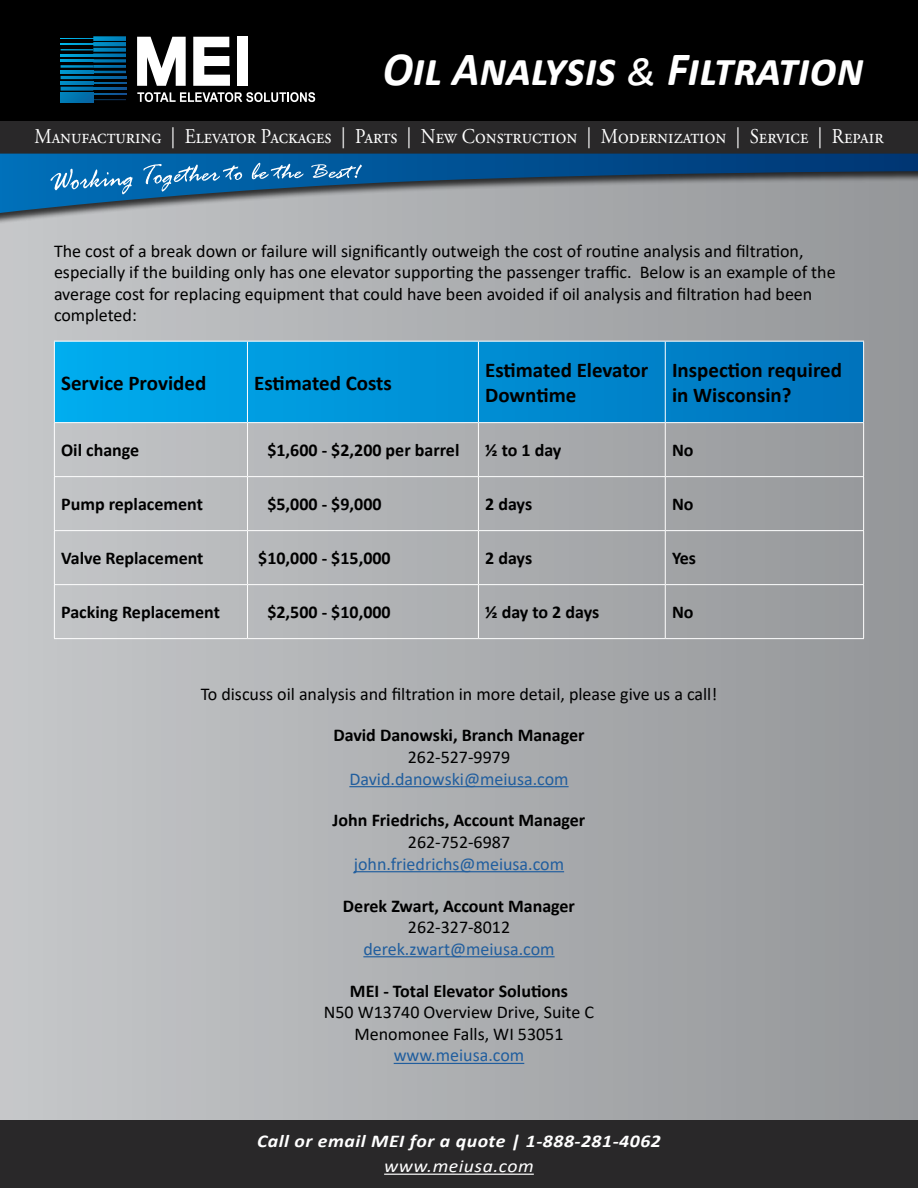
<style>
.page{position:relative;width:918px;height:1188px;background:#fff}
.page>*{position:absolute;margin:0;border:0;box-sizing:border-box;transform-origin:0 0}
.t1{font:italic 700 48px "Calibri";color:#fff;scale:.95 1}
.t2{font:700 21px/25.2px "Calibri";color:#000}
.t3{font:21px "Adobe Garamond Pro";color:#fff;scale:.9 1}
.t4{font:18px/21.6px "Calibri";color:#000}
.t5{font:700 18px "Calibri";color:#000}
.t6{font:18px "Calibri";color:#215e9e}
.t7{font:italic 700 18px "Calibri";letter-spacing:.025em;color:#fff;scale:1.1 1}
.t8{font:italic 18px "Calibri";letter-spacing:.025em;color:#fff;scale:1.1 1}
.s1{font-weight:400}
</style>
<div class="page">
<div style="left:0;top:0;width:918px;height:1188px;background:linear-gradient(to right,#c6c7ca,#949699)"></div>
<div style="left:0;top:0;width:918px;height:139px;background:#000"></div>
<svg style="left:61px;top:100px;width:32px;height:2px"></svg>
<svg style="left:61px;top:36px;width:65px;height:64px"></svg>
<svg style="left:137px;top:37px;width:49px;height:49px"></svg>
<svg style="left:193px;top:37px;width:37px;height:49px"></svg>
<div style="left:237px;top:37px;width:11px;height:49px;background:#fff"></div>
<svg style="left:137px;top:92px;width:178px;height:10px"></svg>
<div style="left:0;top:121px;width:918px;height:33px;background:#292829"></div>
<div style="left:0;top:154px;width:918px;height:71px;background:#000;opacity:.75"></div>
<svg style="left:0;top:154px;width:918px;height:59px;background:#507695"></svg>
<div style="left:0;top:1120px;width:918px;height:68px;background:#292829"></div>
<hr style="left:384px;top:1174px;width:150px;height:1px;background:#fff">
<hr style="left:349px;top:786px;width:220px;height:1px;background:#215e9e">
<hr style="left:354px;top:871px;width:210px;height:1px;background:#215e9e">
<hr style="left:363px;top:956px;width:192px;height:1px;background:#215e9e">
<hr style="left:394px;top:1063px;width:130px;height:1px;background:#215e9e">
<svg style="left:55px;top:342px;width:808px;height:80px;background:#008fd4"></svg>
<hr style="left:54px;top:341px;width:193px;height:1px;background:#fff">
<hr style="left:54px;top:342px;width:1px;height:80px;background:#fff">
<hr style="left:247px;top:341px;width:231px;height:1px;background:#fff">
<hr style="left:247px;top:342px;width:1px;height:80px;background:#fff">
<hr style="left:478px;top:341px;width:187px;height:1px;background:#fff">
<hr style="left:478px;top:342px;width:1px;height:80px;background:#fff">
<hr style="left:665px;top:341px;width:199px;height:1px;background:#fff">
<hr style="left:665px;top:342px;width:1px;height:80px;background:#fff">
<hr style="left:863px;top:342px;width:1px;height:80px;background:#fff">
<hr style="left:54px;top:422px;width:193px;height:1px;background:#fff">
<hr style="left:54px;top:423px;width:1px;height:53px;background:#fff">
<hr style="left:247px;top:422px;width:231px;height:1px;background:#fff">
<hr style="left:247px;top:423px;width:1px;height:53px;background:#fff">
<hr style="left:478px;top:422px;width:187px;height:1px;background:#fff">
<hr style="left:478px;top:423px;width:1px;height:53px;background:#fff">
<hr style="left:665px;top:422px;width:199px;height:1px;background:#fff">
<hr style="left:665px;top:423px;width:1px;height:53px;background:#fff">
<hr style="left:863px;top:423px;width:1px;height:53px;background:#fff">
<hr style="left:54px;top:476px;width:193px;height:1px;background:#fff">
<hr style="left:54px;top:477px;width:1px;height:53px;background:#fff">
<hr style="left:247px;top:476px;width:231px;height:1px;background:#fff">
<hr style="left:247px;top:477px;width:1px;height:53px;background:#fff">
<hr style="left:478px;top:476px;width:187px;height:1px;background:#fff">
<hr style="left:478px;top:477px;width:1px;height:53px;background:#fff">
<hr style="left:665px;top:476px;width:199px;height:1px;background:#fff">
<hr style="left:665px;top:477px;width:1px;height:53px;background:#fff">
<hr style="left:863px;top:477px;width:1px;height:53px;background:#fff">
<hr style="left:54px;top:530px;width:193px;height:1px;background:#fff">
<hr style="left:54px;top:531px;width:1px;height:53px;background:#fff">
<hr style="left:247px;top:530px;width:231px;height:1px;background:#fff">
<hr style="left:247px;top:531px;width:1px;height:53px;background:#fff">
<hr style="left:478px;top:530px;width:187px;height:1px;background:#fff">
<hr style="left:478px;top:531px;width:1px;height:53px;background:#fff">
<hr style="left:665px;top:530px;width:199px;height:1px;background:#fff">
<hr style="left:665px;top:531px;width:1px;height:53px;background:#fff">
<hr style="left:863px;top:531px;width:1px;height:53px;background:#fff">
<hr style="left:54px;top:584px;width:193px;height:1px;background:#fff">
<hr style="left:54px;top:585px;width:1px;height:53px;background:#fff">
<hr style="left:247px;top:584px;width:231px;height:1px;background:#fff">
<hr style="left:247px;top:585px;width:1px;height:53px;background:#fff">
<hr style="left:478px;top:584px;width:187px;height:1px;background:#fff">
<hr style="left:478px;top:585px;width:1px;height:53px;background:#fff">
<hr style="left:665px;top:584px;width:199px;height:1px;background:#fff">
<hr style="left:665px;top:585px;width:1px;height:53px;background:#fff">
<hr style="left:863px;top:585px;width:1px;height:53px;background:#fff">
<hr style="left:54px;top:638px;width:193px;height:1px;background:#fff">
<hr style="left:247px;top:638px;width:231px;height:1px;background:#fff">
<hr style="left:478px;top:638px;width:187px;height:1px;background:#fff">
<hr style="left:665px;top:638px;width:199px;height:1px;background:#fff">
<svg style="left:50px;top:169px;width:82px;height:25px;background:#3387c0"></svg>
<svg style="left:143px;top:164px;width:99px;height:28px;background:#297cb6"></svg>
<svg style="left:252px;top:163px;width:51px;height:16px"></svg>
<svg style="left:311px;top:164px;width:51px;height:14px"></svg>
<h1 class="t1" style="left:383px;top:35px;width:508px">Oil Analysis <span class="s1">&amp;</span> Filtration</h1>
<p class="t3" style="left:34px;top:124px;width:945px">Manufacturing | Elevator Packages | Parts | New Construction | Modernization | Service | Repair</p>
<p class="t4" style="left:54px;top:239px;width:783px">The cost of a break down or failure will significantly outweigh the cost of routine analysis and filtration, especially if the building only has one elevator supporting the passenger traffic. Below is an example of the average cost for replacing equipment that could have been avoided if oil analysis and filtration had been completed:</p>
<p class="t2" style="left:61px;top:370px;width:147px">Service Provided</p>
<p class="t2" style="left:254px;top:370px;width:139px">Estimated Costs</p>
<p class="t2" style="left:485px;top:357px;width:165px">Estimated Elevator<br>Downtime</p>
<p class="t2" style="left:672px;top:357px;width:172px">Inspection required in Wisconsin?</p>
<p class="t5" style="left:61px;top:438px;width:80px">Oil change</p>
<p class="t5" style="left:267px;top:438px;width:194px">$1,600 - $2,200 per barrel</p>
<p class="t5" style="left:485px;top:438px;width:78px">½ to 1 day</p>
<p class="t5" style="left:672px;top:438px;width:23px">No</p>
<p class="t5" style="left:61px;top:492px;width:143px">Pump replacement</p>
<p class="t5" style="left:267px;top:492px;width:116px">$5,000 - $9,000</p>
<p class="t5" style="left:485px;top:492px;width:49px">2 days</p>
<p class="t5" style="left:672px;top:492px;width:23px">No</p>
<p class="t5" style="left:61px;top:546px;width:144px">Valve Replacement</p>
<p class="t5" style="left:258px;top:546px;width:134px">$10,000 - $15,000</p>
<p class="t5" style="left:485px;top:546px;width:49px">2 days</p>
<p class="t5" style="left:672px;top:546px;width:26px">Yes</p>
<p class="t5" style="left:61px;top:600px;width:160px">Packing Replacement</p>
<p class="t5" style="left:267px;top:600px;width:125px">$2,500 - $10,000</p>
<p class="t5" style="left:485px;top:600px;width:116px">½ day to 2 days</p>
<p class="t5" style="left:672px;top:600px;width:23px">No</p>
<p class="t4" style="left:201px;top:682px;width:518px">To discuss oil analysis and filtration in more detail, please give us a call!</p>
<p class="t5" style="left:333px;top:723px;width:253px">David Danowski, Branch Manager</p>
<p class="t4" style="left:408px;top:746px;width:104px">262-527-9979</p>
<p class="t6" style="left:349px;top:766px;width:221px">David.danowski@meiusa.com</p>
<p class="t5" style="left:333px;top:808px;width:254px">John Friedrichs, Account Manager</p>
<p class="t4" style="left:408px;top:831px;width:104px">262-752-6987</p>
<p class="t6" style="left:354px;top:851px;width:212px">john.friedrichs@meiusa.com</p>
<p class="t5" style="left:343px;top:893px;width:234px">Derek Zwart, Account Manager</p>
<p class="t4" style="left:408px;top:916px;width:104px">262-327-8012</p>
<p class="t6" style="left:363px;top:936px;width:193px">derek.zwart@meiusa.com</p>
<p class="t5" style="left:350px;top:978px;width:220px">MEI - Total Elevator Solutions</p>
<p class="t4" style="left:324px;top:1001px;width:272px;text-align:center">N50 W13740 Overview Drive, Suite C<br>Menomonee Falls, WI 53051</p>
<p class="t6" style="left:394px;top:1043px;width:132px">www.meiusa.com</p>
<p class="t7" style="left:257px;top:1129px;width:369px">Call or email MEI for a quote | 1-888-281-4062</p>
<p class="t8" style="left:384px;top:1154px;width:138px">www.meiusa.com</p>
</div>
